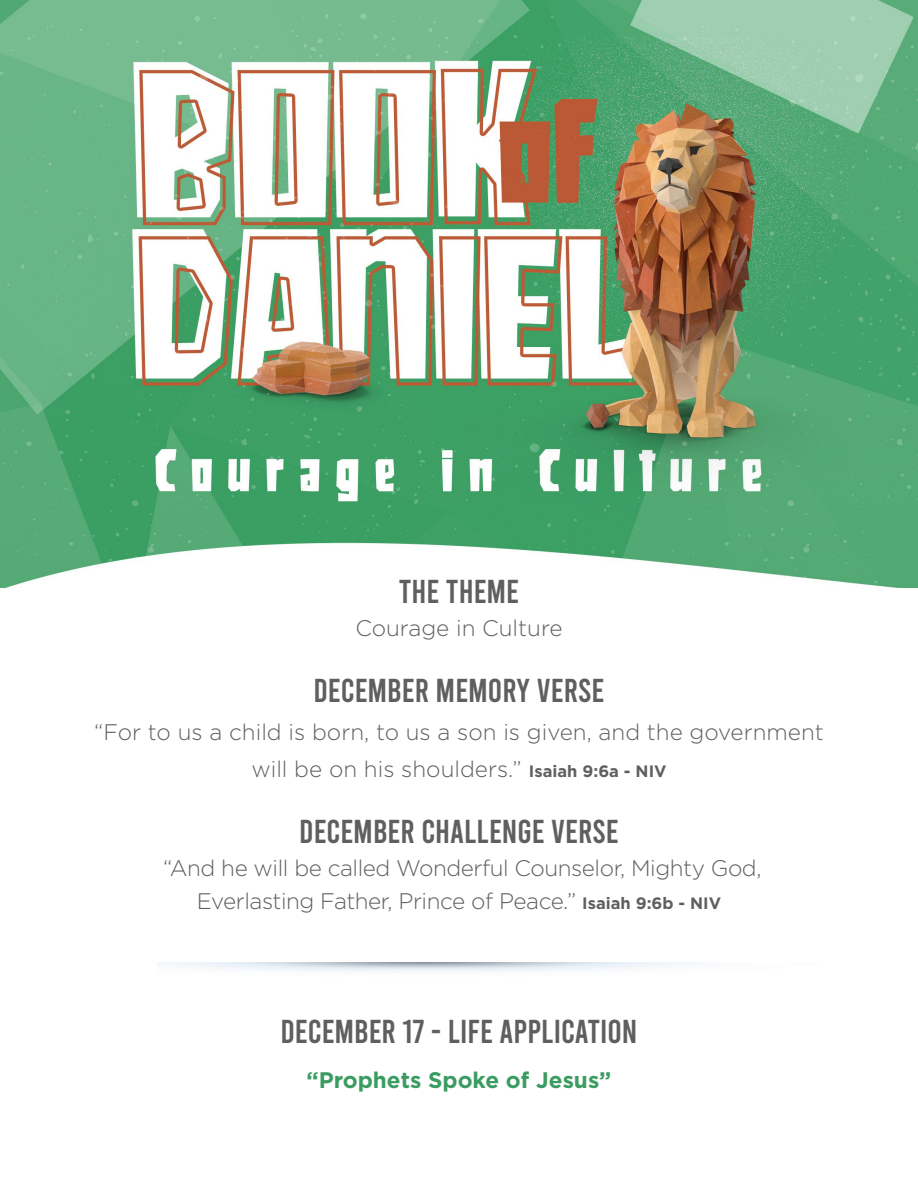
<style>
.page{position:relative;width:918px;height:1188px;background:#fff}
.page>*{position:absolute;margin:0;border:0;box-sizing:border-box;transform-origin:0 0}
.t1{font:33px "Bebas";color:#605f5f}
.t2{font:300 22.5px/37.5px "Gotham";color:#605f5f;text-align:center}
.t3{font:300 22.5px "Gotham";letter-spacing:-.02em;color:#605f5f}
.t4{font:700 22.5px "Gotham";color:#3b9c61}
.s1{font-weight:700;font-size:16.5px}
</style>
<div class="page">
<img style="left:0;top:0;width:918px;height:588px">
<p class="t1" style="left:399px;top:575px;width:122px">THE THEME</p>
<p class="t2" style="left:355px;top:609px;width:209px">Courage in Culture</p>
<p class="t1" style="left:314px;top:674px;width:289px">DECEMBER MEMORY VERSE</p>
<p class="t2" style="left:94px;top:712px;width:731px">“For to us a child is born, to us a son is given, and the government will be on his shoulders.” <span class="s1">Isaiah 9:6a - NIV</span></p>
<p class="t1" style="left:299px;top:815px;width:321px">DECEMBER CHALLENGE VERSE</p>
<p class="t3" style="left:163px;top:856px;width:600px">“And he will be called Wonderful Counselor, Mighty God,</p>
<p class="t3" style="left:197px;top:889px;width:526px">Everlasting Father, Prince of Peace.” <span class="s1">Isaiah 9:6b - NIV</span></p>
<p class="t1" style="left:281px;top:1014px;width:358px">DECEMBER 17 - LIFE APPLICATION</p>
<p class="t4" style="left:307px;top:1067px;width:306px">“Prophets Spoke of Jesus”</p>
</div>
